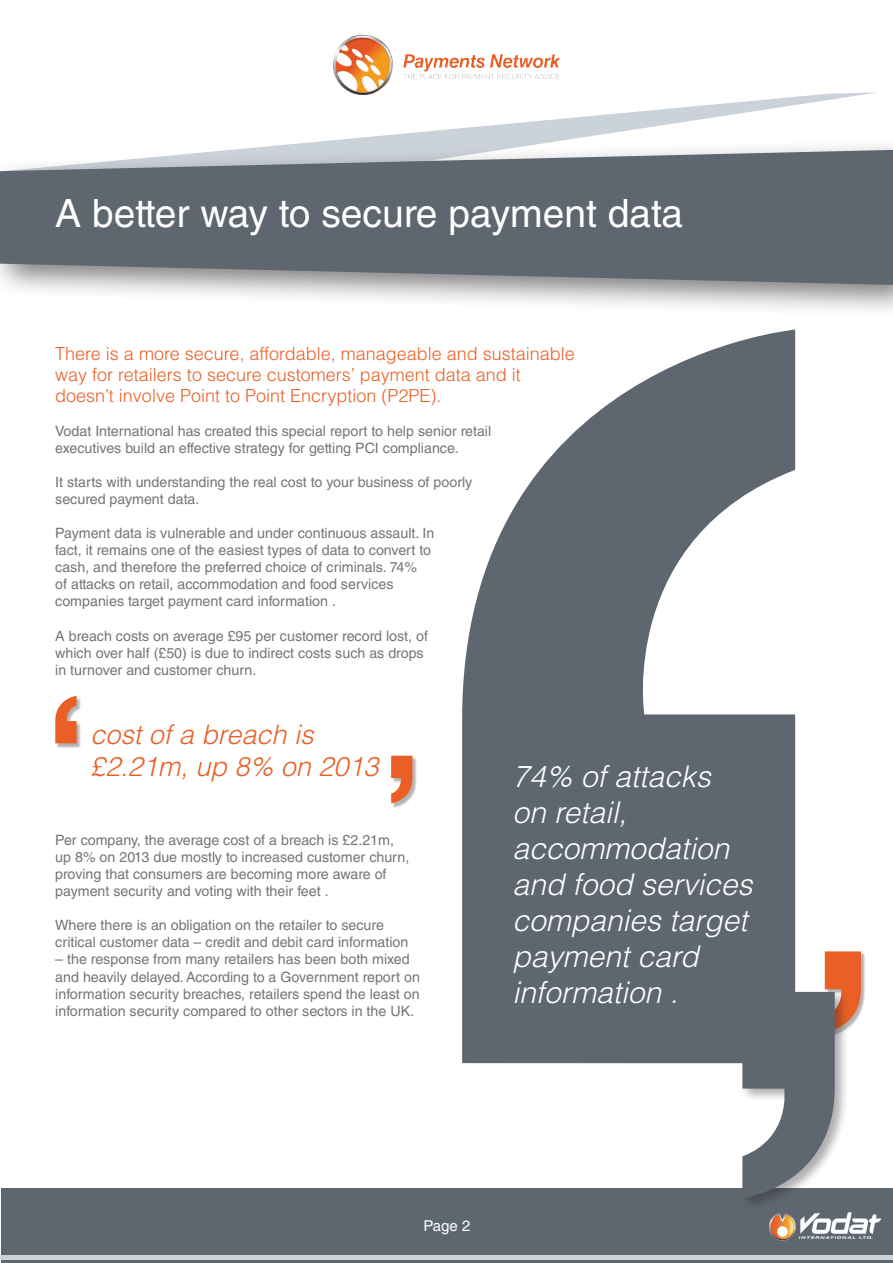
<style>
.page{position:relative;width:893px;height:1263px;background:#fff}
.page>*{position:absolute;margin:0;border:0;box-sizing:border-box;transform-origin:0 0}
.Super_Heading_Para_g{font:39px "Helvetica LT Std";color:#fff}
.Pull_Quote_white{font:italic 300 30px/36px "Helvetica LT Std";color:#fff}
.Pull_Quote{font:italic 300 27px/32.4px "Helvetica LT Std";color:#ea5f26}
.Standard_Para_Large{font:300 18px/21px "Helvetica LT Std";color:#ea5f26}
.Page_numbering{font:15px "Helvetica LT Std";color:#fff}
.Standard_Para{font:14.25px/17.1px "Helvetica LT Std";color:#767575}
</style>
<div class="page">
<div style="left:1px;top:1188px;width:892px;height:75px;background:#5e6670"></div>
<img style="left:769px;top:1213px;width:111px;height:27px">
<div style="left:0;top:1255px;width:893px;height:5px;background:#ccd2d9"></div>
<img style="left:333px;top:34px;width:227px;height:58px">
<svg style="left:350px;top:92px;width:526px;height:45px"></svg>
<svg style="left:462px;top:330px;width:333px;height:733px;fill:#5e6670"></svg>
<div style="left:826px;top:952px;width:40px;height:85px;background:#231f20;opacity:.34"></div>
<div style="left:392px;top:757px;width:25px;height:51px;background:#231f20;opacity:.34"></div>
<svg style="left:391px;top:756px;width:21px;height:47px"></svg>
<div style="left:56px;top:697px;width:26px;height:51px;background:#231f20;opacity:.34"></div>
<svg style="left:55px;top:696px;width:22px;height:47px"></svg>
<div style="left:740px;top:990px;width:109px;height:221px;background:#231f20;opacity:.36"></div>
<svg style="left:742px;top:951px;width:119px;height:247px"></svg>
<div style="left:0;top:137px;width:893px;height:182px;background:#231f20;opacity:.57"></div>
<svg style="left:0;top:150px;width:893px;height:135px;background:#6e757e"></svg>
<p class="Super_Heading_Para_g" style="left:55px;top:190px;width:629px">A better way to secure payment data</p>
<p class="Standard_Para_Large" style="left:55px;top:342px;width:521px">There is a more secure, affordable, manageable and sustainable way for retailers to secure customers’ payment data and it doesn’t involve Point to Point Encryption (P2PE).</p>
<p class="Standard_Para" style="left:55px;top:422px;width:437px">Vodat International has created this special report to help senior retail executives build an effective strategy for getting PCI compliance.</p>
<p class="Standard_Para" style="left:55px;top:473px;width:418px">It starts with understanding the real cost to your business of poorly secured payment data.</p>
<p class="Standard_Para" style="left:55px;top:524px;width:381px">Payment data is vulnerable and under continuous assault. In fact, it remains one of the easiest types of data to convert to cash, and therefore the preferred choice of criminals. 74%<br>of attacks on retail, accommodation and food services companies target payment card information .</p>
<p class="Standard_Para" style="left:55px;top:627px;width:374px">A breach costs on average £95 per customer record lost, of which over half (£50) is due to indirect costs such as drops in turnover and customer churn.</p>
<p class="Pull_Quote" style="left:90px;top:718px;width:290px">cost of a breach is £2.21m, up 8% on 2013</p>
<p class="Standard_Para" style="left:55px;top:831px;width:355px">Per company, the average cost of a breach is £2.21m, up 8% on 2013 due mostly to increased customer churn, proving that consumers are becoming more aware of payment security and voting with their feet .</p>
<p class="Standard_Para" style="left:55px;top:917px;width:355px">Where there is an obligation on the retailer to secure critical customer data – credit and debit card information</p>
<p class="Standard_Para" style="left:55px;top:951px;width:366px">– the response from many retailers has been both mixed and heavily delayed. According to a Government report on information security breaches, retailers spend the least on information security compared to other sectors in the UK.</p>
<p class="Pull_Quote_white" style="left:512px;top:758px;width:242px">74% of attacks<br>on retail, accommodation and food services companies target payment card information .</p>
<p class="Page_numbering" style="left:424px;top:1217px;width:48px">Page 2</p>
</div>
